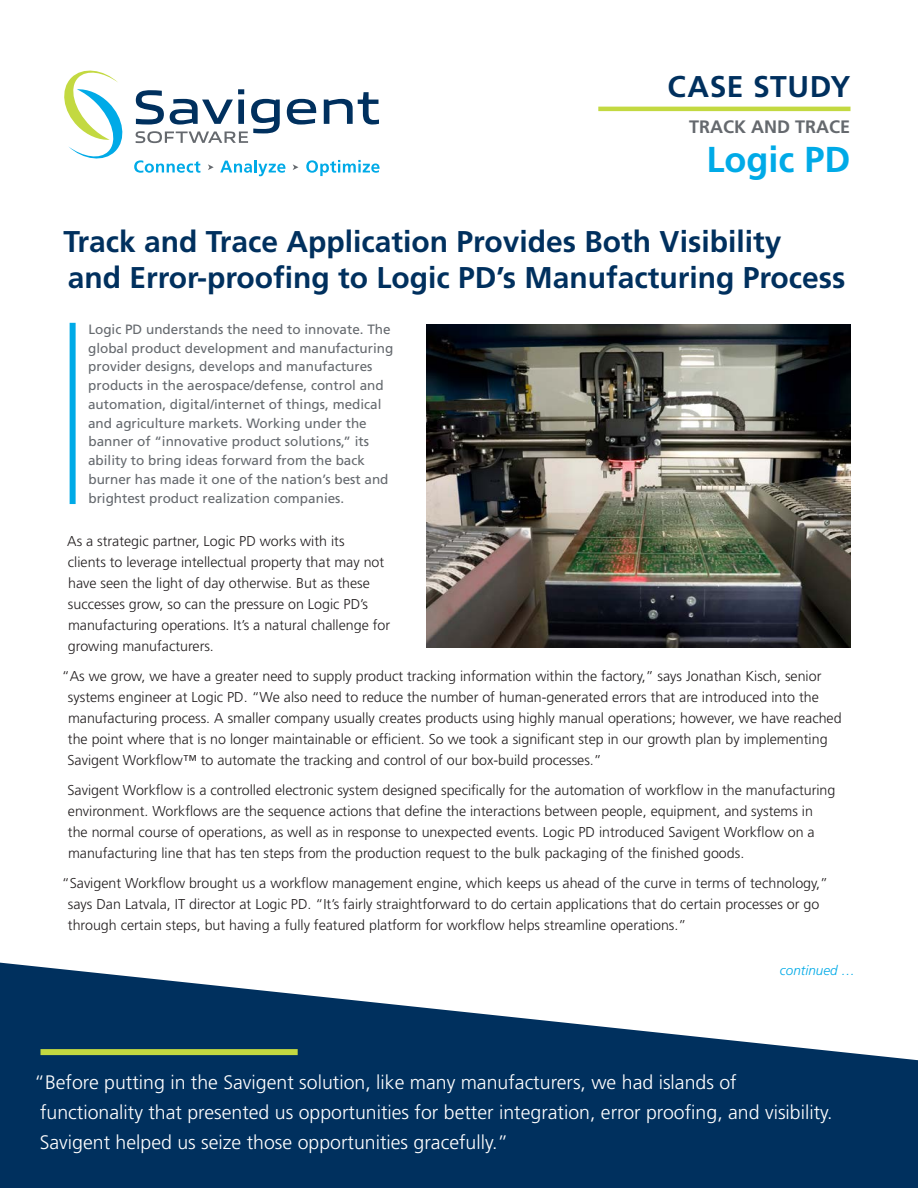
<style>
.page{position:relative;width:918px;height:1188px;background:#fff}
.page>*{position:absolute;margin:0;border:0;box-sizing:border-box;transform-origin:0 0}
.t1{font:700 36px "Frutiger LT";color:#00aae7}
.Header_1{font:700 30px/36px "Frutiger LT";color:#00305e}
.Header_1-2{font:700 30px "Frutiger LT";letter-spacing:.02em;color:#00305e}
.t2{font:300 19.5px/30px "Frutiger LT";color:#fff}
.t3{font:700 18px "Frutiger LT";color:#65696e}
.Body_Text{font:300 14.25px/21px "Frutiger LT";color:#231f20}
.Background_Text{font:13.5px/18.8px "Frutiger LT";color:#65696e}
.t4{font:italic 300 13.5px "Frutiger LT";color:#00aae7}
</style>
<div class="page">
<div style="left:70px;top:323px;width:6px;height:181px;background:#00aae7"></div>
<img style="left:427px;top:324px;width:423px;height:323px">
<svg style="left:64px;top:71px;width:59px;height:88px"></svg>
<svg style="left:287px;top:99px;width:29px;height:26px"></svg>
<svg style="left:324px;top:92px;width:55px;height:33px"></svg>
<svg style="left:136px;top:89px;width:144px;height:54px"></svg>
<svg style="left:134px;top:160px;width:67px;height:13px"></svg>
<svg style="left:220px;top:160px;width:66px;height:16px"></svg>
<svg style="left:306px;top:160px;width:74px;height:16px"></svg>
<svg style="left:208px;top:164px;width:6px;height:6px"></svg>
<svg style="left:293px;top:164px;width:5px;height:6px"></svg>
<svg style="left:0;top:963px;width:918px;height:225px;fill:#00305e"></svg>
<div style="left:40px;top:1049px;width:258px;height:6px;background:#c3d941"></div>
<hr style="left:598px;top:107px;width:252px;height:4px;background:#c3d941">
<p class="Header_1-2" style="left:668px;top:69px;width:184px">CASE STUDY</p>
<p class="t3" style="left:689px;top:116px;width:163px">TRACK AND TRACE</p>
<p class="t1" style="left:706px;top:138px;width:145px">Logic PD</p>
<p class="Header_1" style="left:64px;top:224px;width:783px">Track and Trace Application Provides Both Visibility<br>and Error-proofing to Logic PD’s Manufacturing Process</p>
<p class="Background_Text" style="left:88px;top:320px;width:307px">Logic PD understands the need to innovate. The global product development and manufacturing provider designs, develops and manufactures products in the aerospace/defense, control and automation, digital/internet of things, medical and agriculture markets. Working under the banner of “innovative product solutions,” its ability to bring ideas forward from the back burner has made it one of the nation’s best and brightest product realization companies.</p>
<p class="Body_Text" style="left:67px;top:531px;width:325px">As a strategic partner, Logic PD works with its<br>clients to leverage intellectual property that may not have seen the light of day otherwise. But as these successes grow, so can the pressure on Logic PD’s manufacturing operations. It’s a natural challenge for growing manufacturers.</p>
<p class="Body_Text" style="left:67px;top:666px;width:776px;text-indent:-6px">“As we grow, we have a greater need to supply product tracking information within the factory,” says Jonathan Kisch, senior systems engineer at Logic PD. “We also need to reduce the number of human-generated errors that are introduced into the manufacturing process. A smaller company usually creates products using highly manual operations; however, we have reached the point where that is no longer maintainable or efficient. So we took a significant step in our growth plan by implementing Savigent Workflow™ to automate the tracking and control of our box-build processes.”</p>
<p class="Body_Text" style="left:67px;top:780px;width:770px">Savigent Workflow is a controlled electronic system designed specifically for the automation of workflow in the manufacturing environment. Workflows are the sequence actions that define the interactions between people, equipment, and systems in the normal course of operations, as well as in response to unexpected events. Logic PD introduced Savigent Workflow on a manufacturing line that has ten steps from the production request to the bulk packaging of the finished goods.</p>
<p class="Body_Text" style="left:68px;top:873px;width:762px;text-indent:-6px">“Savigent Workflow brought us a workflow management engine, which keeps us ahead of the curve in terms of technology,” says Dan Latvala, IT director at Logic PD. “It’s fairly straightforward to do certain applications that do certain processes or go through certain steps, but having a fully featured platform for workflow helps streamline operations.”</p>
<p class="t4" style="left:780px;top:962px;width:77px">continued …</p>
<p class="t2" style="left:34px;top:1068px;width:800px">“Before putting in the Savigent solution, like many manufacturers, we had islands of functionality that presented us opportunities for better integration, error proofing, and visibility.<br>Savigent helped us seize those opportunities gracefully.”</p>
</div>
